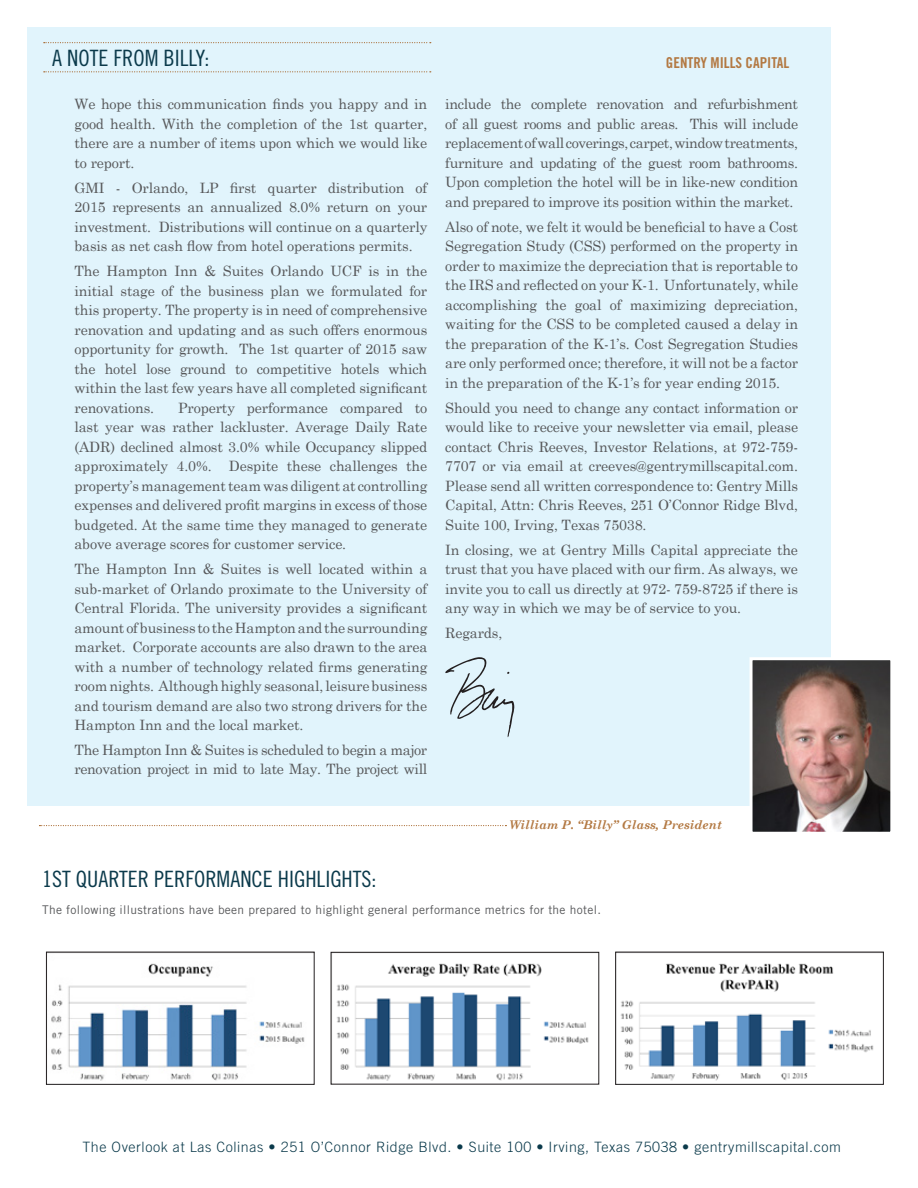
<style>
.page{position:relative;width:918px;height:1188px;background:#fff}
.page>*{position:absolute;margin:0;border:0;box-sizing:border-box;transform-origin:0 0}
.t1{font:22.5px "Trade Gothic Cond Eighteen";color:#0b3a4b}
.t2{font:15px "Trade Gothic Bold Cond Twenty";color:#b37943}
.t3{font:14.25px/19.5px "Century Schoolbook";letter-spacing:-.01em;color:#57585a;text-align:justify}
.t4{font:300 14.25px "Trade Gothic";letter-spacing:.04em;color:#0b3a4b}
.t5{font:12px "Trade Gothic";letter-spacing:.025em;color:#57585a}
.t6{font:italic 700 12px "Century Schoolbook";color:#b37943}
</style>
<div class="page">
<div style="left:27px;top:27px;width:804px;height:779px;background:#e1f4fc"></div>
<img style="left:754px;top:661px;width:135px;height:170px">
<div style="left:750px;top:657px;width:143px;height:178px;border:3px solid #fff"></div>
<svg style="left:44px;top:42px;width:387px;height:1px"></svg>
<svg style="left:44px;top:71px;width:387px;height:1px"></svg>
<svg style="left:39px;top:825px;width:467px;height:1px"></svg>
<svg style="left:445px;top:657px;width:69px;height:80px"></svg>
<img style="left:51px;top:963px;width:254px;height:118px">
<div style="left:46px;top:952px;width:269px;height:133px;border:1px solid #231f20"></div>
<img style="left:336px;top:963px;width:253px;height:118px">
<div style="left:331px;top:952px;width:268px;height:133px;border:1px solid #231f20"></div>
<img style="left:620px;top:963px;width:254px;height:118px">
<div style="left:615px;top:952px;width:269px;height:133px;border:1px solid #231f20"></div>
<p class="t1" style="left:52px;top:45px;width:159px">A NOTE FROM BILLY:</p>
<p class="t2" style="left:666px;top:54px;width:125px">GENTRY MILLS CAPITAL</p>
<p class="t3" style="left:75px;top:94px;width:354px">We hope this communication finds you happy and in good health. With the completion of the 1st quarter, there are a number of items upon which we would like to report.</p>
<p class="t3" style="left:75px;top:177px;width:354px">GMI - Orlando, LP first quarter distribution of 2015 represents an annualized 8.0% return on your investment. Distributions will continue on a quarterly basis as net cash flow from hotel operations permits.</p>
<p class="t3" style="left:75px;top:261px;width:354px">The Hampton Inn &amp; Suites Orlando UCF is in the initial stage of the business plan we formulated for this property. The property is in need of comprehensive renovation and updating and as such offers enormous opportunity for growth. The 1st quarter of 2015 saw the hotel lose ground to competitive hotels which within the last few years have all completed significant renovations.</p>
<p class="t3" style="left:75px;top:397px;width:354px;text-indent:104px">Property performance compared to last year was rather lackluster. Average Daily Rate (ADR) declined almost 3.0% while Occupancy slipped approximately 4.0%. Despite these challenges the property’s management team was diligent at controlling expenses and delivered profit margins in excess of those budgeted. At the same time they managed to generate above average scores for customer service.</p>
<p class="t3" style="left:75px;top:559px;width:354px">The Hampton Inn &amp; Suites is well located within a sub-market of Orlando proximate to the University of Central Florida. The university provides a significant amount of business to the Hampton and the surrounding market. Corporate accounts are also drawn to the area with a number of technology related firms generating room nights. Although highly seasonal, leisure business and tourism demand are also two strong drivers for the Hampton Inn and the local market.</p>
<p class="t3" style="left:75px;top:740px;width:354px">The Hampton Inn &amp; Suites is scheduled to begin a major renovation project in mid to late May. The project will</p>
<p class="t3" style="left:445px;top:94px;width:354px">include the complete renovation and refurbishment of all guest rooms and public areas. This will include replacement of wall coverings, carpet, window treatments, furniture and updating of the guest room bathrooms.<br>Upon completion the hotel will be in like-new condition and prepared to improve its position within the market.</p>
<p class="t3" style="left:445px;top:216px;width:354px">Also of note, we felt it would be beneficial to have a Cost Segregation Study (CSS) performed on the property in order to maximize the depreciation that is reportable to the IRS and reflected on your K-1. Unfortunately, while accomplishing the goal of maximizing depreciation, waiting for the CSS to be completed caused a delay in the preparation of the K-1’s. Cost Segregation Studies are only performed once; therefore, it will not be a factor in the preparation of the K-1’s for year ending 2015.</p>
<p class="t3" style="left:445px;top:397px;width:354px">Should you need to change any contact information or would like to receive your newsletter via email, please contact Chris Reeves, Investor Relations, at 972-759- 7707 or via email at creeves@gentrymillscapital.com.<br>Please send all written correspondence to: Gentry Mills Capital, Attn: Chris Reeves, 251 O’Connor Ridge Blvd, Suite 100, Irving, Texas 75038.</p>
<p class="t3" style="left:445px;top:539px;width:354px">In closing, we at Gentry Mills Capital appreciate the trust that you have placed with our firm. As always, we invite you to call us directly at 972- 759-8725 if there is any way in which we may be of service to you.</p>
<p class="t3" style="left:445px;top:623px;width:59px">Regards,</p>
<p class="t6" style="left:509px;top:817px;width:214px">William P. “Billy” Glass, President</p>
<p class="t1" style="left:42px;top:866px;width:336px">1ST QUARTER PERFORMANCE HIGHLIGHTS:</p>
<p class="t5" style="left:42px;top:902px;width:560px">The following illustrations have been prepared to highlight general performance metrics for the hotel.</p>
<p class="t4" style="left:82px;top:1139px;width:760px">The Overlook at Las Colinas • 251 O’Connor Ridge Blvd. • Suite 100 • Irving, Texas 75038 • gentrymillscapital.com</p>
</div>
